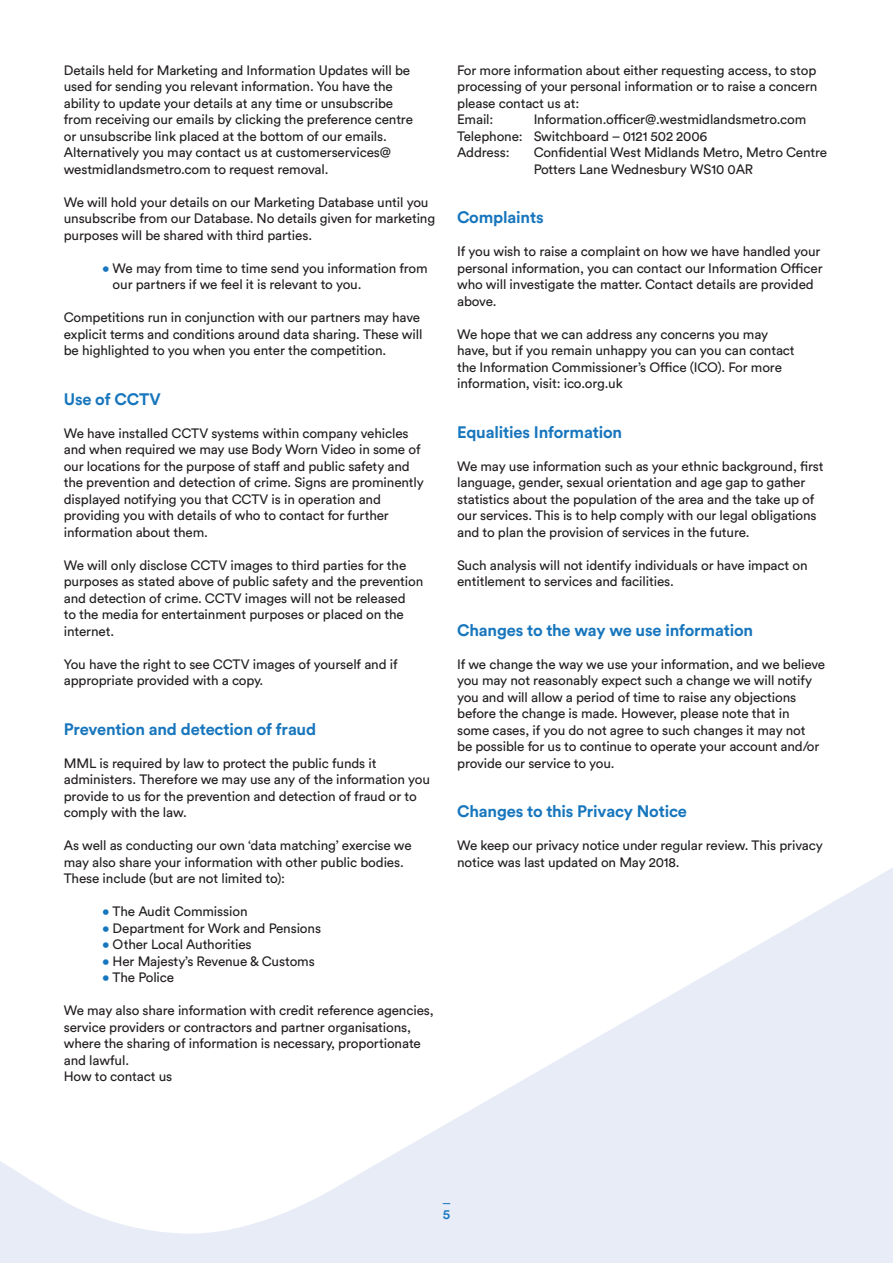
<style>
.page{position:relative;width:893px;height:1263px;background:#fff}
.page>*{position:absolute;margin:0;border:0;box-sizing:border-box;transform-origin:0 0}
.t1{font:700 16.5px "Circular Std";letter-spacing:-.01em;color:#1776bd}
.t2{font:13.5px/16.5px "Circular Std";letter-spacing:-.01em;color:#231f20}
.t3{font:500 13.5px "Circular Std";color:#1776bd}
.s1{color:#1776bd}
</style>
<div class="page">
<svg style="left:0;top:868px;width:893px;height:395px"></svg>
<p class="t2" style="left:64px;top:62px;width:351px">Details held for Marketing and Information Updates will be used for sending you relevant information. You have the ability to update your details at any time or unsubscribe from receiving our emails by clicking the preference centre or unsubscribe link placed at the bottom of our emails.<br>Alternatively you may contact us at customerservices@ westmidlandsmetro.com to request removal.</p>
<p class="t2" style="left:64px;top:194px;width:373px">We will hold your details on our Marketing Database until you unsubscribe from our Database. No details given for marketing purposes will be shared with third parties.</p>
<p class="t2" style="left:113px;top:260px;width:317px;text-indent:-11px"><span class="s1">•</span> We may from time to time send you information from our partners if we feel it is relevant to you.</p>
<p class="t2" style="left:64px;top:309px;width:360px">Competitions run in conjunction with our partners may have explicit terms and conditions around data sharing. These will be highlighted to you when you enter the competition.</p>
<p class="t1" style="left:64px;top:388px;width:98px">Use of CCTV</p>
<p class="t2" style="left:64px;top:425px;width:362px">We have installed CCTV systems within company vehicles and when required we may use Body Worn Video in some of our locations for the purpose of staff and public safety and the prevention and detection of crime. Signs are prominently displayed notifying you that CCTV is in operation and providing you with details of who to contact for further information about them.</p>
<p class="t2" style="left:64px;top:557px;width:361px">We will only disclose CCTV images to third parties for the purposes as stated above of public safety and the prevention and detection of crime. CCTV images will not be released<br>to the media for entertainment purposes or placed on the internet.</p>
<p class="t2" style="left:64px;top:656px;width:335px">You have the right to see CCTV images of yourself and if appropriate provided with a copy.</p>
<p class="t1" style="left:64px;top:718px;width:254px">Prevention and detection of fraud</p>
<p class="t2" style="left:64px;top:755px;width:368px">MML is required by law to protect the public funds it administers. Therefore we may use any of the information you provide to us for the prevention and detection of fraud or to comply with the law.</p>
<p class="t2" style="left:64px;top:837px;width:349px">As well as conducting our own ‘data matching’ exercise we may also share your information with other public bodies.<br>These include (but are not limited to):</p>
<p class="t2" style="left:102px;top:903px;width:147px"><span class="s1">•</span> The Audit Commission</p>
<p class="t2" style="left:102px;top:920px;width:221px"><span class="s1">•</span> Department for Work and Pensions</p>
<p class="t2" style="left:102px;top:936px;width:151px"><span class="s1">•</span> Other Local Authorities</p>
<p class="t2" style="left:102px;top:953px;width:214px"><span class="s1">•</span> Her Majesty’s Revenue &amp; Customs</p>
<p class="t2" style="left:102px;top:969px;width:74px"><span class="s1">•</span> The Police</p>
<p class="t2" style="left:64px;top:1002px;width:372px">We may also share information with credit reference agencies, service providers or contractors and partner organisations, where the sharing of information is necessary, proportionate and lawful.<br>How to contact us</p>
<p class="t2" style="left:457px;top:61px;width:362px">For more information about either requesting access, to stop processing of your personal information or to raise a concern please contact us at:<br>Email:</p>
<p class="t2" style="left:457px;top:111px;width:351px;text-indent:77px">Information.officer@.westmidlandsmetro.com<br>Telephone: Switchboard – 0121 502 2006<br>Address:</p>
<p class="t2" style="left:534px;top:144px;width:295px">Confidential West Midlands Metro, Metro Centre<br>Potters Lane Wednesbury WS10 0AR</p>
<p class="t1" style="left:457px;top:207px;width:88px">Complaints</p>
<p class="t2" style="left:457px;top:243px;width:367px">If you wish to raise a complaint on how we have handled your personal information, you can contact our Information Officer who will investigate the matter. Contact details are provided above.</p>
<p class="t2" style="left:457px;top:326px;width:339px">We hope that we can address any concerns you may have, but if you remain unhappy you can you can contact the Information Commissioner’s Office (ICO). For more information, visit: ico.org.uk</p>
<p class="t1" style="left:457px;top:421px;width:167px">Equalities Information</p>
<p class="t2" style="left:457px;top:458px;width:368px">We may use information such as your ethnic background, first language, gender, sexual orientation and age gap to gather statistics about the population of the area and the take up of our services. This is to help comply with our legal obligations and to plan the provision of services in the future.</p>
<p class="t2" style="left:457px;top:557px;width:352px">Such analysis will not identify individuals or have impact on entitlement to services and facilities.</p>
<p class="t1" style="left:457px;top:619px;width:298px">Changes to the way we use information</p>
<p class="t2" style="left:457px;top:656px;width:370px">If we change the way we use your information, and we believe you may not reasonably expect such a change we will notify you and will allow a period of time to raise any objections before the change is made. However, please note that in<br>some cases, if you do not agree to such changes it may not<br>be possible for us to continue to operate your account and/or provide our service to you.</p>
<p class="t1" style="left:457px;top:801px;width:231px">Changes to this Privacy Notice</p>
<p class="t2" style="left:457px;top:837px;width:367px">We keep our privacy notice under regular review. This privacy notice was last updated on May 2018.</p>
<p class="t3" style="left:443px;top:1205px;width:9px">5</p>
</div>
